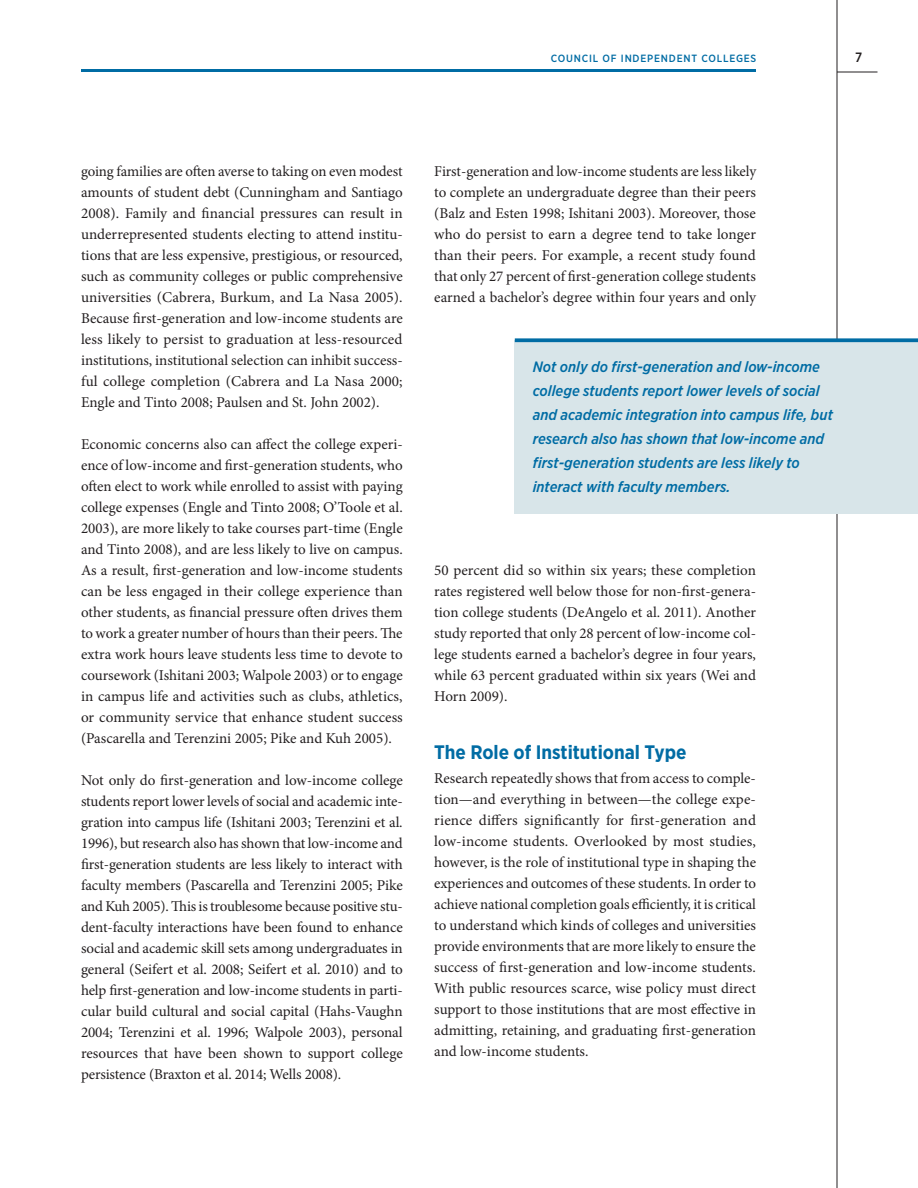
<style>
.page{position:relative;width:918px;height:1188px;background:#fff}
.page>*{position:absolute;margin:0;border:0;box-sizing:border-box;transform-origin:0 0}
.t1{font:700 19.5px "Gotham Narrow";color:#006ca4}
.t2{font:15px/21px "Minion Pro";color:#231f20;text-align:justify}
.t3{font:italic 500 15px/24px "Gotham Narrow";color:#006ca4}
.t4{font:500 13.5px "Gotham Narrow";color:#231f20}
.t5{font:500 10.5px "Gotham Narrow";letter-spacing:.075em;color:#006ca4}
</style>
<div class="page">
<hr style="left:81px;top:69px;width:675px;height:3px;background:#006ca4">
<hr style="left:837px;top:0;width:1px;height:1188px;background:#231f20">
<hr style="left:837px;top:72px;width:41px;height:1px;background:#231f20">
<div style="left:515px;top:340px;width:403px;height:174px;background:#d8e5e9"></div>
<svg style="left:515px;top:338px;width:403px;height:4px;background:#197aac"></svg>
<p class="t5" style="left:551px;top:52px;width:207px">COUNCIL OF INDEPENDENT COLLEGES</p>
<p class="t4" style="left:855px;top:49px;width:9px">7</p>
<p class="t2" style="left:81px;top:161px;width:323px">going families are often averse to taking on even modest amounts of student debt (Cunningham and Santiago 2008). Family and financial pressures can result in underrepresented students electing to attend institu&shy;tions that are less expensive, prestigious, or resourced, such as community colleges or public comprehensive universities (Cabrera, Burkum, and La Nasa 2005).<br>Because first-generation and low-income students are less likely to persist to graduation at less-resourced institutions, institutional selection can inhibit success&shy;ful college completion (Cabrera and La Nasa 2000; Engle and Tinto 2008; Paulsen and St. John 2002).</p>
<p class="t2" style="left:81px;top:434px;width:323px">Economic concerns also can affect the college experi&shy;ence of low-income and first-generation students, who often elect to work while enrolled to assist with paying college expenses (Engle and Tinto 2008; O’Toole et al.<br>2003), are more likely to take courses part-time (Engle and Tinto 2008), and are less likely to live on campus.<br>As a result, first-generation and low-income students can be less engaged in their college experience than other students, as financial pressure often drives them to work a greater number of hours than their peers. The extra work hours leave students less time to devote to coursework (Ishitani 2003; Walpole 2003) or to engage in campus life and activities such as clubs, athletics, or community service that enhance student success (Pascarella and Terenzini 2005; Pike and Kuh 2005).</p>
<p class="t2" style="left:81px;top:770px;width:323px">Not only do first-generation and low-income college students report lower levels of social and academic inte&shy;gration into campus life (Ishitani 2003; Terenzini et al.<br>1996), but research also has shown that low-income and first-generation students are less likely to interact with faculty members (Pascarella and Terenzini 2005; Pike and Kuh 2005). This is troublesome because positive stu&shy;dent-faculty interactions have been found to enhance social and academic skill sets among undergraduates in general (Seifert et al. 2008; Seifert et al. 2010) and to help first-generation and low-income students in parti&shy;cular build cultural and social capital (Hahs-Vaughn 2004; Terenzini et al. 1996; Walpole 2003), personal resources that have been shown to support college persistence (Braxton et al. 2014; Wells 2008).</p>
<p class="t2" style="left:434px;top:161px;width:323px">First-generation and low-income students are less likely to complete an undergraduate degree than their peers (Balz and Esten 1998; Ishitani 2003). Moreover, those who do persist to earn a degree tend to take longer than their peers. For example, a recent study found that only 27 percent of first-generation college students earned a bachelor’s degree within four years and only</p>
<p class="t3" style="left:533px;top:354px;width:302px">Not only do first-generation and low-income college students report lower levels of social and academic integration into campus life, but research also has shown that low-income and first-generation students are less likely to interact with faculty members.</p>
<p class="t2" style="left:434px;top:560px;width:323px">50 percent did so within six years; these completion rates registered well below those for non-first-genera&shy;tion college students (DeAngelo et al. 2011). Another study reported that only 28 percent of low-income col&shy;lege students earned a bachelor’s degree in four years, while 63 percent graduated within six years (Wei and Horn 2009).</p>
<h1 class="t1" style="left:434px;top:740px;width:254px">The Role of Institutional Type</h1>
<p class="t2" style="left:434px;top:768px;width:323px">Research repeatedly shows that from access to comple&shy;tion—and everything in between—the college expe&shy;rience differs significantly for first-generation and low-income students. Overlooked by most studies, however, is the role of institutional type in shaping the experiences and outcomes of these students. In order to achieve national completion goals efficiently, it is critical to understand which kinds of colleges and universities provide environments that are more likely to ensure the success of first-generation and low-income students.<br>With public resources scarce, wise policy must direct support to those institutions that are most effective in admitting, retaining, and graduating first-generation and low-income students.</p>
</div>
